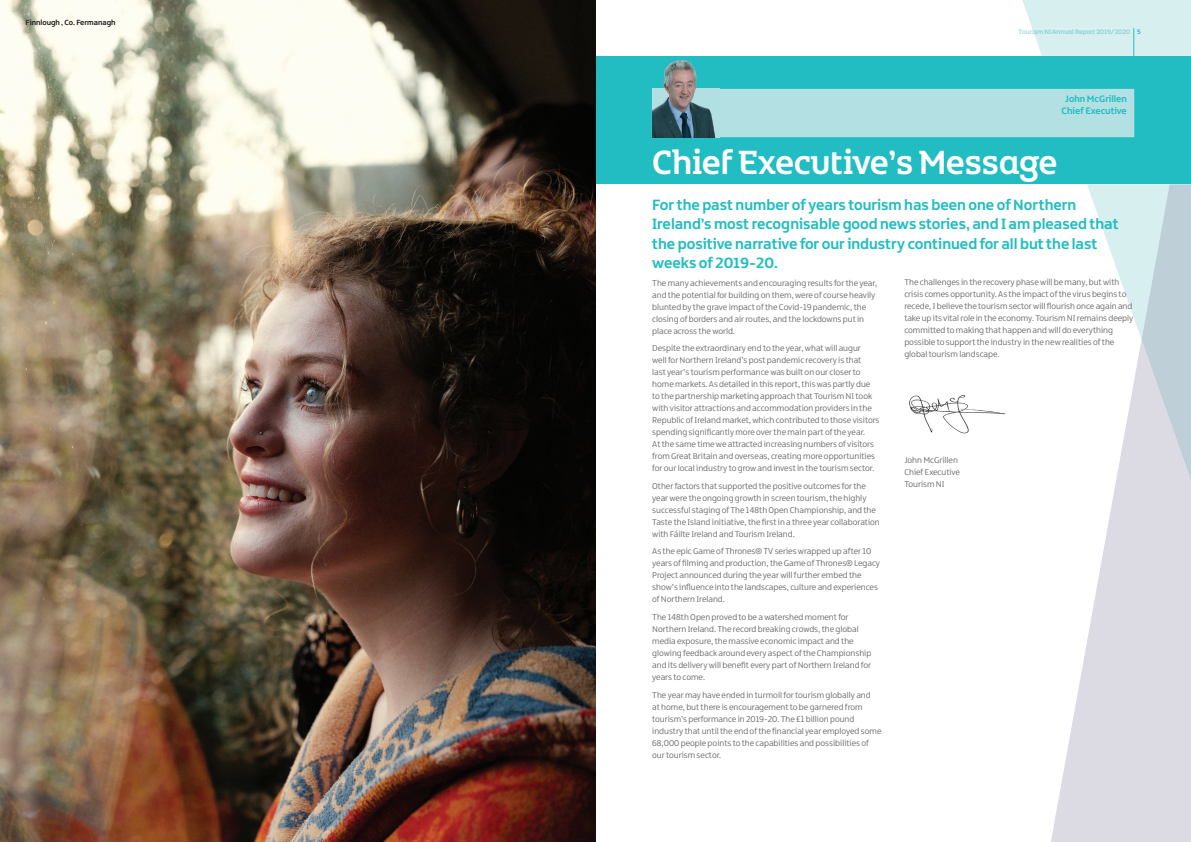
<style>
.page{position:relative;width:1191px;height:842px;background:#fff}
.page>*{position:absolute;margin:0;border:0;box-sizing:border-box;transform-origin:0 0}
.t1{font:36px "Northern Ireland Headline";color:#fff}
.t2{font:700 16px/19.2px "Northern Ireland";color:#21bdc2}
.t3{font:700 10px/12px "Northern Ireland";color:#21bdc2;text-align:center}
.t4{font:9px/12px "Northern Ireland";color:#6c6d70}
.t5{font:700 8px "Northern Ireland";color:#231f20}
.t6{font:7px "Northern Ireland Headline";color:#a0dade}
.s1{font-family:"Northern Ireland";font-weight:700;color:#21bdc2}
</style>
<div class="page">
<svg style="left:1022px;top:0;width:169px;height:338px"></svg>
<svg style="left:1051px;top:344px;width:140px;height:498px;fill:#dcdae3"></svg>
<svg style="left:1141px;top:184px;width:50px;height:297px;background:#c9d6de"></svg>
<div style="left:595px;top:57px;width:596px;height:127px;background:#21bdc2"></div>
<hr style="left:1133px;top:28px;width:1px;height:43px;background:#21bdc2">
<svg style="left:1032px;top:29px;width:98px;height:6px"></svg>
<img style="left:0;top:0;width:596px;height:842px">
<img style="left:909px;top:394px;width:97px;height:40px">
<div style="left:720px;top:89px;width:414px;height:48px;background:#b3e0e3"></div>
<img style="left:652px;top:61px;width:68px;height:76px">
<p class="t5" style="left:26px;top:17px;width:92px">Finnlough , Co. Fermanagh</p>
<p class="t6" style="left:1018px;top:27px;width:124px">Tourism NI Annual Report 2019/2020 <span class="s1">5</span></p>
<p class="t3" style="left:1061px;top:93px;width:67px">John McGrillen<br>Chief Executive</p>
<h1 class="t1" style="left:652px;top:140px;width:407px">Chief Executive’s Message</h1>
<h2 class="t2" style="left:652px;top:195px;width:468px">For the past number of years tourism has been one of Northern Ireland’s most recognisable good news stories, and I am pleased that the positive narrative for our industry continued for all but the last weeks of 2019-20.</h2>
<p class="t4" style="left:652px;top:277px;width:226px">The many achievements and encouraging results for the year, and the potential for building on them, were of course heavily blunted by the grave impact of the Covid-19 pandemic, the closing of borders and air routes, and the lockdowns put in place across the world.</p>
<p class="t4" style="left:652px;top:342px;width:229px">Despite the extraordinary end to the year, what will augur<br>well for Northern Ireland’s post pandemic recovery is that<br>last year’s tourism performance was built on our closer to home markets. As detailed in this report, this was partly due to the partnership marketing approach that Tourism NI took with visitor attractions and accommodation providers in the Republic of Ireland market, which contributed to those visitors spending significantly more over the main part of the year.<br>At the same time we attracted increasing numbers of visitors from Great Britain and overseas, creating more opportunities for our local industry to grow and invest in the tourism sector.</p>
<p class="t4" style="left:652px;top:480px;width:229px">Other factors that supported the positive outcomes for the year were the ongoing growth in screen tourism, the highly successful staging of The 148th Open Championship, and the Taste the Island initiative, the first in a three year collaboration with Fáilte Ireland and Tourism Ireland.</p>
<p class="t4" style="left:652px;top:546px;width:229px">As the epic Game of Thrones® TV series wrapped up after 10 years of filming and production, the Game of Thrones® Legacy Project announced during the year will further embed the show’s influence into the landscapes, culture and experiences of Northern Ireland.</p>
<p class="t4" style="left:652px;top:611px;width:221px">The 148th Open proved to be a watershed moment for Northern Ireland. The record breaking crowds, the global media exposure, the massive economic impact and the glowing feedback around every aspect of the Championship and its delivery will benefit every part of Northern Ireland for years to come.</p>
<p class="t4" style="left:652px;top:689px;width:231px">The year may have ended in turmoil for tourism globally and<br>at home, but there is encouragement to be garnered from tourism’s performance in 2019-20. The £1 billion pound industry that until the end of the financial year employed some 68,000 people points to the capabilities and possibilities of our tourism sector.</p>
<p class="t4" style="left:904px;top:277px;width:231px">The challenges in the recovery phase will be many, but with crisis comes opportunity. As the impact of the virus begins to recede, I believe the tourism sector will flourish once again and take up its vital role in the economy. Tourism NI remains deeply committed to making that happen and will do everything possible to support the industry in the new realities of the global tourism landscape.</p>
<p class="t4" style="left:904px;top:455px;width:57px">John McGrillen<br>Chief Executive<br>Tourism NI</p>
</div>
